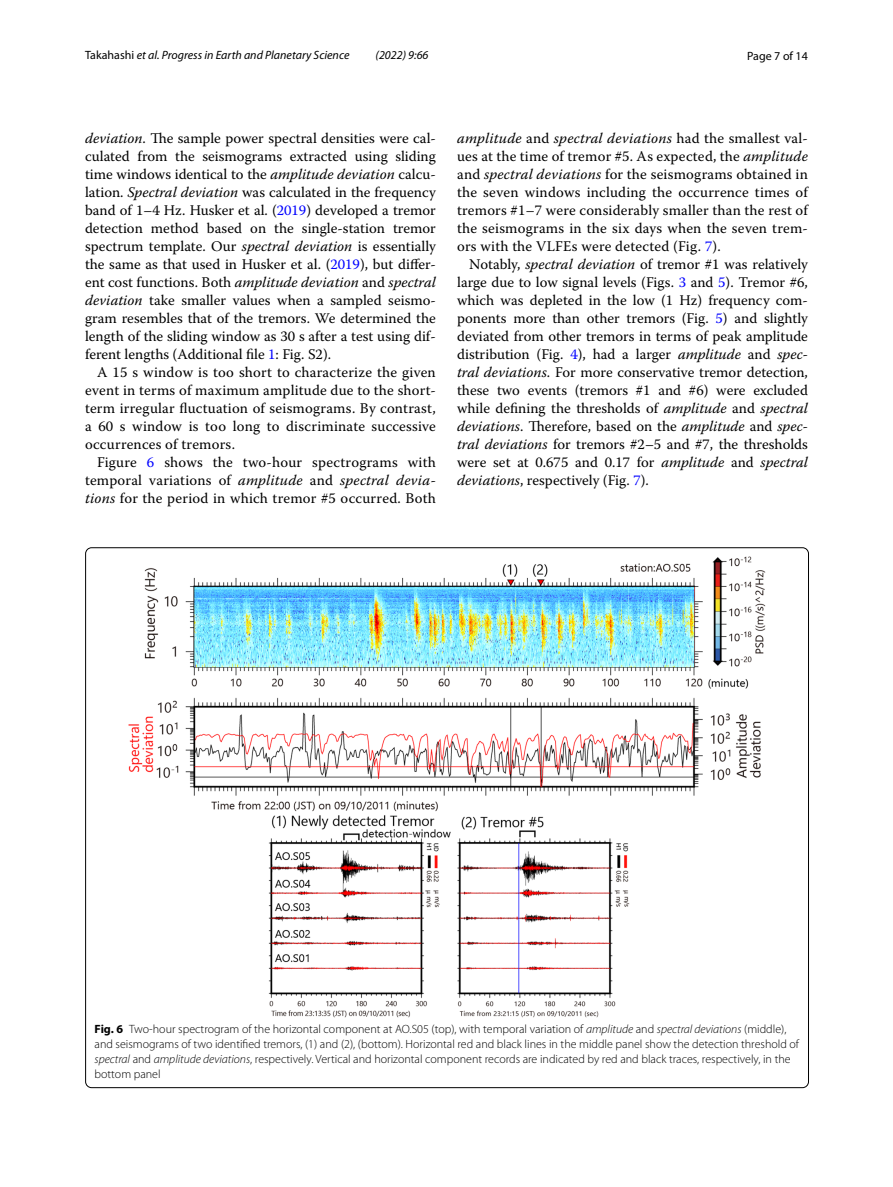
<style>
.page{position:relative;width:893px;height:1187px;background:#fff}
.page>*{position:absolute;margin:0;border:0;box-sizing:border-box;transform-origin:0 0}
.t1{font:14.7px/18px "Warnock Pro";letter-spacing:.01em;color:#000;text-align:justify}
.t2{font:300 12px/15px "Myriad Pro";color:#000}
.t3{font:italic 12px "Myriad Pro";color:#000}
.t4{font:12px "Myriad Pro";color:#000}
.s1{font-style:normal}
.s2{font-style:italic}
.s3{color:#00f}
.s4{font-weight:700}
</style>
<div class="page">
<img style="left:128px;top:556px;width:638px;height:461px">
<p class="t3" style="left:85px;top:48px;width:266px"><span class="s1">Takahashi</span> et al. Progress in Earth and Planetary Science</p>
<p class="t3" style="left:376px;top:48px;width:54px">(2022) 9:66</p>
<p class="t4" style="left:747px;top:48px;width:62px">Page 7 of 14</p>
<p class="t1" style="left:85px;top:128px;width:352px"><span class="s2">deviation</span>. The sample power spectral densities were cal&shy;culated from the seismograms extracted using sliding time windows identical to the <span class="s2">amplitude deviation</span> calcu&shy;lation. <span class="s2">Spectral deviation</span> was calculated in the frequency band of 1–4 Hz. Husker et al. (<span class="s3">2019</span>) developed a tremor detection method based on the single-station tremor spectrum template. Our <span class="s2">spectral deviation</span> is essentially the same as that used in Husker et al. (<span class="s3">2019</span>), but differ&shy;ent cost functions. Both <span class="s2">amplitude deviation</span> and <span class="s2">spectral deviation</span> take smaller values when a sampled seismo&shy;gram resembles that of the tremors. We determined the length of the sliding window as 30 s after a test using dif&shy;ferent lengths (Additional file <span class="s3">1</span>: Fig. S2).</p>
<p class="t1" style="left:85px;top:362px;width:352px;text-indent:12px">A 15 s window is too short to characterize the given event in terms of maximum amplitude due to the short&shy;term irregular fluctuation of seismograms. By contrast, a 60 s window is too long to discriminate successive occurrences of tremors.</p>
<p class="t1" style="left:85px;top:452px;width:352px;text-indent:12px">Figure <span class="s3">6</span> shows the two-hour spectrograms with temporal variations of <span class="s2">amplitude</span> and <span class="s2">spectral devia&shy;tions</span> for the period in which tremor #5 occurred. Both</p>
<p class="t1" style="left:457px;top:128px;width:352px"><span class="s2">amplitude</span> and <span class="s2">spectral deviations</span> had the smallest val&shy;ues at the time of tremor #5. As expected, the <span class="s2">amplitude </span>and <span class="s2">spectral deviations</span> for the seismograms obtained in the seven windows including the occurrence times of tremors #1–7 were considerably smaller than the rest of the seismograms in the six days when the seven trem&shy;ors with the VLFEs were detected (Fig. <span class="s3">7</span>).</p>
<p class="t1" style="left:457px;top:254px;width:352px;text-indent:12px">Notably, <span class="s2">spectral deviation</span> of tremor #1 was relatively large due to low signal levels (Figs. <span class="s3">3</span> and <span class="s3">5</span>). Tremor #6, which was depleted in the low (1 Hz) frequency com&shy;ponents more than other tremors (Fig. <span class="s3">5</span>) and slightly deviated from other tremors in terms of peak amplitude distribution (Fig. <span class="s3">4</span>), had a larger <span class="s2">amplitude</span> and <span class="s2">spec&shy;tral deviations</span>. For more conservative tremor detection, these two events (tremors #1 and #6) were excluded while defining the thresholds of <span class="s2">amplitude</span> and <span class="s2">spectral deviations</span>. Therefore, based on the <span class="s2">amplitude</span> and <span class="s2">spec&shy;tral deviations</span> for tremors #2–5 and #7, the thresholds were set at 0.675 and 0.17 for <span class="s2">amplitude</span> and <span class="s2">spectral deviations</span>, respectively (Fig. <span class="s3">7</span>).</p>
<p class="t2" style="left:95px;top:1021px;width:706px"><span class="s4">Fig. 6</span> Two-hour spectrogram of the horizontal component at AO.S05 (top), with temporal variation of <span class="s2">amplitude</span> and <span class="s2">spectral deviations</span> (middle), and seismograms of two identified tremors, (1) and (2), (bottom). Horizontal red and black lines in the middle panel show the detection threshold of <span class="s2">spectral</span> and <span class="s2">amplitude deviations</span>, respectively. Vertical and horizontal component records are indicated by red and black traces, respectively, in the bottom panel</p>
</div>
